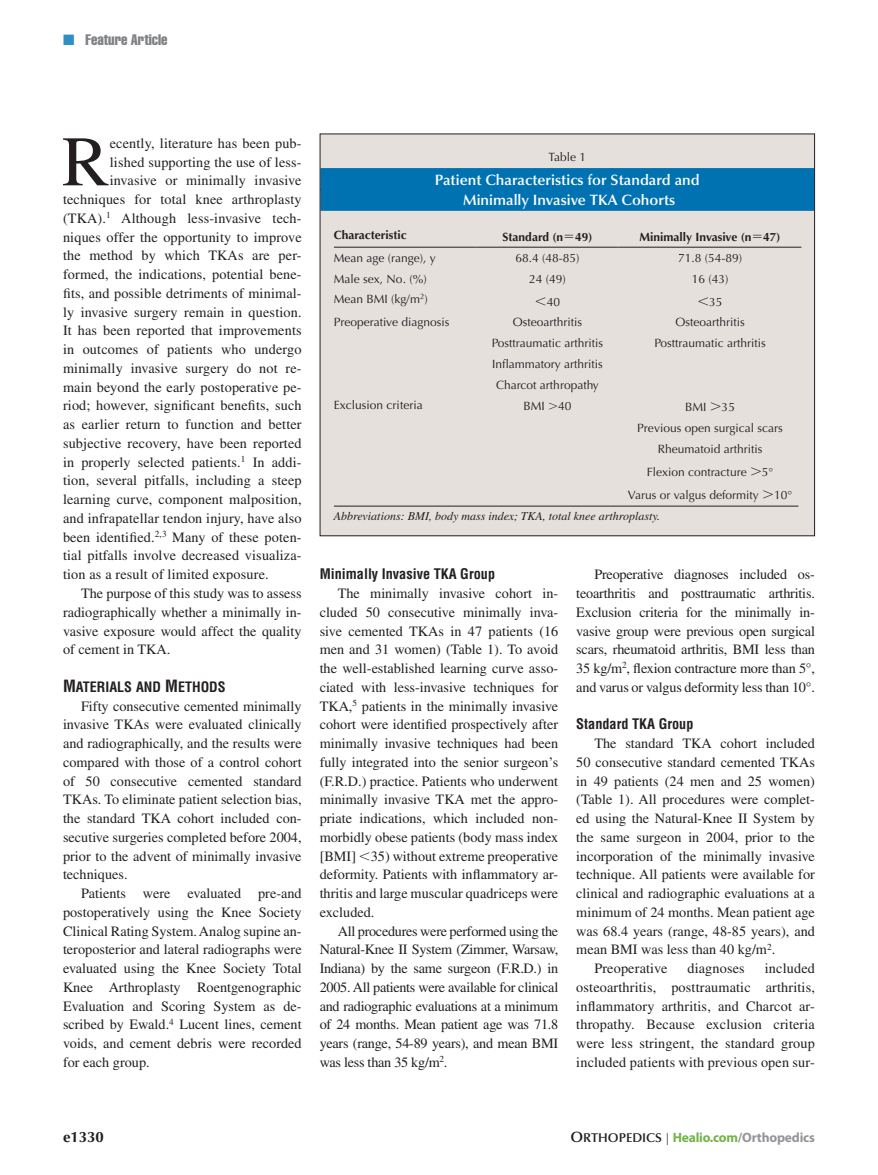
<style>
.page{position:relative;width:878px;height:1175px;background:#fff}
.page>*{position:absolute;margin:0;border:0;box-sizing:border-box;transform-origin:0 0}
.drop_cap{font:70.95px "Times";color:#231f20}
.table_head{font:600 15px "Optima";color:#fff}
.t1{font:extra-condensed 15px "Helvetica";color:#808285}
.runningFoot{font:700 15px "Optima";color:#231f20}
.Body_text{font:14.25px/18.8px "Times";color:#231f20;text-align:justify}
.drop_cap-2{font:14.25px "Times";letter-spacing:.01em;color:#231f20}
.subhead2{font:700 condensed 14.25px "Helvetica";color:#231f20}
.subhead1{font:14.1px "Helvetica Condensed Bold SC850";color:#231f20}
.t2{font:700 13.5px "Myriad Pro";letter-spacing:-.015em;color:#939598}
.table_text{font:12px "Optima";color:#231f20}
.table_footnote{font:italic 12px "Times";color:#231f20}
.table_colHead{font:700 12px "Optima";color:#231f20}
.table_number{font:12px "Optima";color:#231f20}
.s1{color:#2e8fc4}
.s2{font-size:16.5px}
.s3{font-family:"Universal Greekwith Math Pi";font-weight:400;font-size:14.25px}
.s4{font-family:"Universal Greekwith Math Pi";font-size:14.25px}
.s5{font-family:"Universal Greekwith Math Pi"}
.s6{font-family:"Optima";font-weight:600;font-size:15px;color:#231f20}
.s7{font-family:"Optima";font-weight:600;font-size:12.75px;color:#231f20}
.s8{font-family:"Optima";font-weight:400;font-size:12px;color:#231f20}
.s9{color:#73b449}
</style>
<div class="page">
<div style="left:320px;top:134px;width:494px;height:402px;background:#e6e0dd"></div>
<div style="left:320px;top:168px;width:494px;height:22px;background:#0072b2"></div>
<div style="left:320px;top:188px;width:494px;height:23px;background:#0072b2"></div>
<hr style="left:334px;top:247px;width:142px;height:1px;background:#231f20">
<hr style="left:476px;top:247px;width:142px;height:1px;background:#231f20">
<hr style="left:618px;top:247px;width:183px;height:1px;background:#231f20">
<hr style="left:334px;top:506px;width:464px;height:1px;background:#231f20">
<p class="t1" style="left:63px;top:30px;width:106px"><span class="s1">■</span> Feature Article</p>
<p class="drop_cap" style="left:62px;top:122px;width:49px">R</p>
<p class="drop_cap-2" style="left:110px;top:135px;width:193px">ecently, literature has been pub-</p>
<p class="drop_cap-2" style="left:110px;top:154px;width:193px">lished supporting the use of less-</p>
<p class="drop_cap-2" style="left:110px;top:172px;width:193px">invasive or minimally invasive</p>
<p class="drop_cap-2" style="left:63px;top:191px;width:240px">techniques for total knee arthroplasty</p>
<p class="drop_cap-2" style="left:63px;top:210px;width:240px">(TKA).<sup>1</sup> Although less-invasive tech-</p>
<p class="drop_cap-2" style="left:63px;top:229px;width:240px">niques offer the opportunity to improve</p>
<p class="drop_cap-2" style="left:63px;top:247px;width:240px">the method by which TKAs are per-</p>
<p class="drop_cap-2" style="left:63px;top:266px;width:240px">formed, the indications, potential bene-</p>
<p class="drop_cap-2" style="left:63px;top:285px;width:240px">fits, and possible detriments of minimal-</p>
<p class="drop_cap-2" style="left:63px;top:304px;width:240px">ly invasive surgery remain in question.</p>
<p class="drop_cap-2" style="left:63px;top:322px;width:240px">It has been reported that improvements</p>
<p class="drop_cap-2" style="left:63px;top:341px;width:240px">in outcomes of patients who undergo</p>
<p class="drop_cap-2" style="left:63px;top:360px;width:240px">minimally invasive surgery do not re-</p>
<p class="drop_cap-2" style="left:63px;top:379px;width:240px">main beyond the early postoperative pe-</p>
<p class="drop_cap-2" style="left:63px;top:397px;width:240px">riod; however, significant benefits, such</p>
<p class="drop_cap-2" style="left:63px;top:416px;width:240px">as earlier return to function and better</p>
<p class="drop_cap-2" style="left:63px;top:435px;width:240px">subjective recovery, have been reported</p>
<p class="drop_cap-2" style="left:63px;top:454px;width:240px">in properly selected patients.<sup>1</sup> In addi-</p>
<p class="drop_cap-2" style="left:63px;top:472px;width:240px">tion, several pitfalls, including a steep</p>
<p class="drop_cap-2" style="left:63px;top:491px;width:240px">learning curve, component malposition,</p>
<p class="drop_cap-2" style="left:63px;top:510px;width:240px">and infrapatellar tendon injury, have also</p>
<p class="drop_cap-2" style="left:63px;top:529px;width:240px">been identified.<sup>2,3</sup> Many of these poten-</p>
<p class="drop_cap-2" style="left:63px;top:547px;width:240px">tial pitfalls involve decreased visualiza-</p>
<p class="drop_cap-2" style="left:63px;top:566px;width:207px">tion as a result of limited exposure.</p>
<p class="Body_text" style="left:63px;top:584px;width:240px;text-indent:18px">The purpose of this study was to assess radiographically whether a minimally in&shy;vasive exposure would affect the quality of cement in TKA.</p>
<p class="subhead1" style="left:63px;top:678px;width:164px"><span class="s2">M</span>ATERIALS AND <span class="s2">M</span>ETHODS</p>
<p class="Body_text" style="left:63px;top:696px;width:240px;text-indent:18px">Fifty consecutive cemented minimally invasive TKAs were evaluated clinically and radiographically, and the results were compared with those of a control cohort of 50 consecutive cemented standard TKAs. To eliminate patient selection bias, the standard TKA cohort included con&shy;secutive surgeries completed before 2004, prior to the advent of minimally invasive techniques.</p>
<p class="Body_text" style="left:63px;top:884px;width:240px;text-indent:18px">Patients were evaluated pre-and postoperatively using the Knee Society Clinical Rating System. Analog supine an&shy;teroposterior and lateral radiographs were evaluated using the Knee Society Total Knee Arthroplasty Roentgenographic Evaluation and Scoring System as de&shy;scribed by Ewald.<sup>4</sup> Lucent lines, cement voids, and cement debris were recorded for each group.</p>
<p class="table_number" style="left:548px;top:150px;width:39px">Table 1</p>
<p class="table_head" style="left:435px;top:171px;width:266px">Patient Characteristics for Standard and</p>
<p class="table_head" style="left:463px;top:191px;width:214px">Minimally Invasive TKA Cohorts</p>
<p class="table_colHead" style="left:334px;top:228px;width:74px">Characteristic</p>
<p class="table_colHead" style="left:502px;top:230px;width:91px">Standard (n<span class="s3">5</span>49)</p>
<p class="table_colHead" style="left:639px;top:230px;width:143px">Minimally Invasive (n<span class="s3">5</span>47)</p>
<p class="table_text" style="left:334px;top:251px;width:103px">Mean age (range), y</p>
<p class="table_text" style="left:515px;top:251px;width:66px">68.4 (48-85)</p>
<p class="table_text" style="left:678px;top:251px;width:66px">71.8 (54-89)</p>
<p class="table_text" style="left:334px;top:272px;width:94px">Male sex, No. (%)</p>
<p class="table_text" style="left:529px;top:272px;width:38px">24 (49)</p>
<p class="table_text" style="left:691px;top:272px;width:38px">16 (43)</p>
<p class="table_text" style="left:334px;top:292px;width:95px">Mean BMI (kg/m<sup>2</sup>)</p>
<p class="table_text" style="left:535px;top:294px;width:27px"><span class="s4">,</span>40</p>
<p class="table_text" style="left:697px;top:294px;width:27px"><span class="s4">,</span>35</p>
<p class="table_text" style="left:334px;top:315px;width:117px">Preoperative diagnosis</p>
<p class="table_text" style="left:513px;top:315px;width:71px">Osteoarthritis</p>
<p class="table_text" style="left:675px;top:315px;width:71px">Osteoarthritis</p>
<p class="table_text" style="left:492px;top:336px;width:113px">Posttraumatic arthritis</p>
<p class="table_text" style="left:654px;top:336px;width:113px">Posttraumatic arthritis</p>
<p class="table_text" style="left:492px;top:357px;width:112px">Inflammatory arthritis</p>
<p class="table_text" style="left:496px;top:377px;width:104px">Charcot arthropathy</p>
<p class="table_text" style="left:334px;top:398px;width:90px">Exclusion criteria</p>
<p class="table_text" style="left:523px;top:398px;width:50px">BMI <span class="s5">.</span>40</p>
<p class="table_text" style="left:685px;top:400px;width:51px">BMI <span class="s4">.</span>35</p>
<p class="table_text" style="left:637px;top:421px;width:147px">Previous open surgical scars</p>
<p class="table_text" style="left:657px;top:442px;width:106px">Rheumatoid arthritis</p>
<p class="table_text" style="left:646px;top:465px;width:128px">Flexion contracture <span class="s4">.</span>5°</p>
<p class="table_text" style="left:627px;top:487px;width:166px">Varus or valgus deformity <span class="s4">.</span>10°</p>
<p class="table_footnote" style="left:334px;top:509px;width:328px">Abbreviations: BMI, body mass index; TKA, total knee arthroplasty.</p>
<p class="subhead2" style="left:320px;top:565px;width:177px">Minimally Invasive TKA Group</p>
<p class="Body_text" style="left:320px;top:584px;width:240px;text-indent:18px">The minimally invasive cohort in&shy;cluded 50 consecutive minimally inva&shy;sive cemented TKAs in 47 patients (16 men and 31 women) (Table 1). To avoid the well-established learning curve asso&shy;ciated with less-invasive techniques for TKA,<sup>5</sup> patients in the minimally invasive cohort were identified prospectively after minimally invasive techniques had been fully integrated into the senior surgeon’s (F.R.D.) practice. Patients who underwent minimally invasive TKA met the appro&shy;priate indications, which included non&shy;morbidly obese patients (body mass index [BMI] <span class="s5">,</span>35) without extreme preoperative deformity. Patients with inflammatory ar&shy;thritis and large muscular quadriceps were excluded.</p>
<p class="Body_text" style="left:320px;top:921px;width:240px;text-indent:18px">All procedures were performed using the Natural-Knee II System (Zimmer, Warsaw, Indiana) by the same surgeon (F.R.D.) in 2005. All patients were available for clinical and radiographic evaluations at a minimum of 24 months. Mean patient age was 71.8 years (range, 54-89 years), and mean BMI was less than 35 kg/m<sup>2</sup>.</p>
<p class="Body_text" style="left:576px;top:565px;width:240px;text-indent:18px">Preoperative diagnoses included os&shy;teoarthritis and posttraumatic arthritis.<br>Exclusion criteria for the minimally in&shy;vasive group were previous open surgical scars, rheumatoid arthritis, BMI less than 35 kg/m<sup>2</sup>, flexion contracture more than 5°, and varus or valgus deformity less than 10°.</p>
<p class="subhead2" style="left:576px;top:715px;width:119px">Standard TKA Group</p>
<p class="Body_text" style="left:576px;top:734px;width:240px;text-indent:18px">The standard TKA cohort included 50 consecutive standard cemented TKAs in 49 patients (24 men and 25 women) (Table 1). All procedures were complet&shy;ed using the Natural-Knee II System by the same surgeon in 2004, prior to the incorporation of the minimally invasive technique. All patients were available for clinical and radiographic evaluations at a minimum of 24 months. Mean patient age was 68.4 years (range, 48-85 years), and mean BMI was less than 40 kg/m<sup>2</sup>.</p>
<p class="Body_text" style="left:594px;top:959px;width:75px">Preoperative</p>
<p class="Body_text" style="left:687px;top:959px;width:59px">diagnoses</p>
<p class="Body_text" style="left:576px;top:959px;width:240px;text-indent:188px">included osteoarthritis, posttraumatic arthritis, inflammatory arthritis, and Charcot ar&shy;thropathy. Because exclusion criteria were less stringent, the standard group included patients with previous open sur-</p>
<p class="runningFoot" style="left:63px;top:1128px;width:42px">e1330</p>
<p class="t2" style="left:570px;top:1129px;width:246px"><span class="s6">O</span><span class="s7">RTHOPEDICS</span> <span class="s8">|</span> <span class="s9">Healio.com</span>/Orthopedics</p>
</div>
